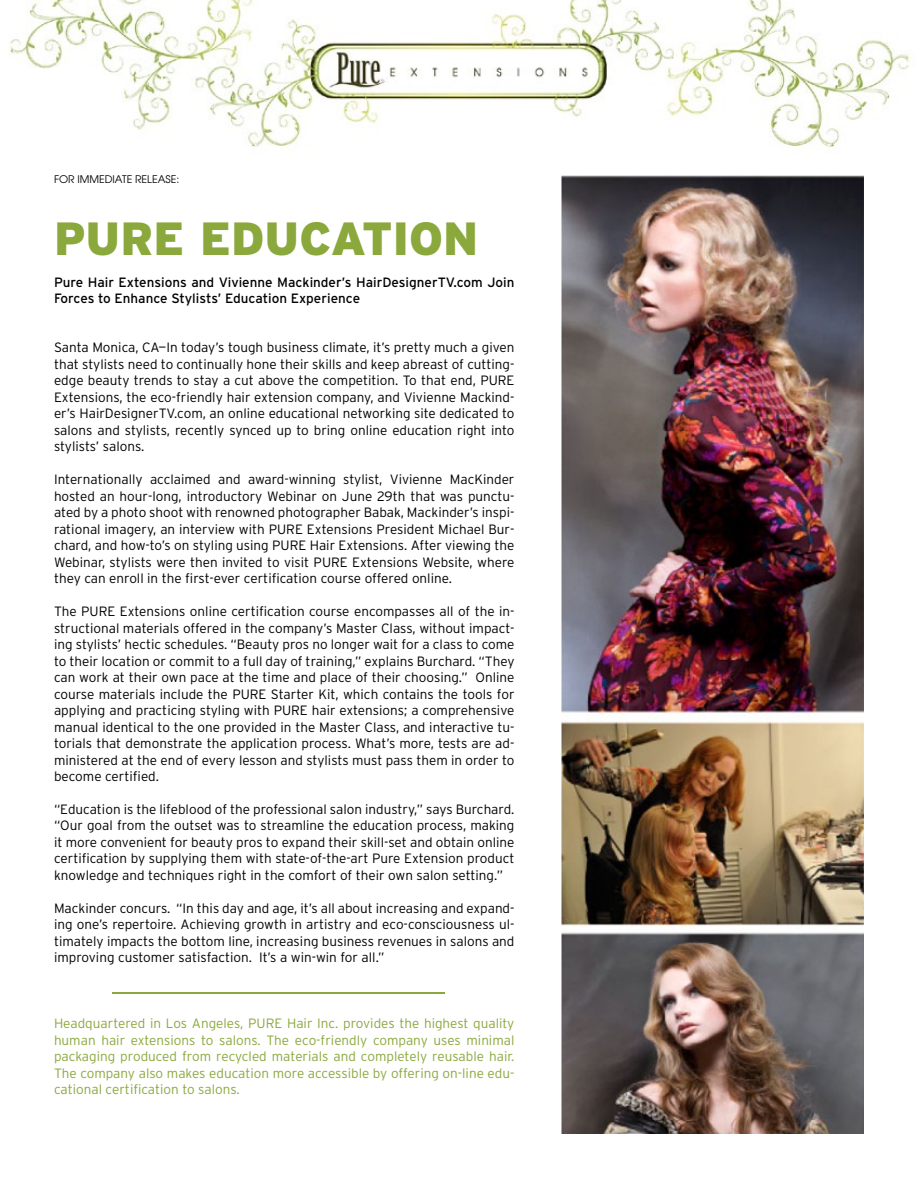
<style>
.page{position:relative;width:918px;height:1188px;background:#fff}
.page>*{position:absolute;margin:0;border:0;box-sizing:border-box;transform-origin:0 0}
.t1{font:900 46.5px "Interstate";color:#8aa83c}
.t2{font:300 13.5px/16.5px "Interstate";color:#000;text-align:justify}
.t3{font:300 13.5px/16.5px "Interstate";color:#8aa83c;text-align:justify}
.t4{font:13.5px/16.2px "Interstate";color:#000}
.t5{font:10.5px "Avant Garde";color:#000}
</style>
<div class="page">
<img style="left:562px;top:175px;width:302px;height:959px">
<hr style="left:112px;top:992px;width:333px;height:1px;background:#8aa83c">
<img style="left:9px;top:0;width:902px;height:149px">
<p class="t5" style="left:54px;top:173px;width:127px">FOR IMMEDIATE RELEASE:</p>
<h1 class="t1" style="left:54px;top:212px;width:426px">PURE EDUCATION</h1>
<p class="t4" style="left:54px;top:274px;width:462px">Pure Hair Extensions and Vivienne Mackinder’s HairDesignerTV.com Join<br>Forces to Enhance Stylists’ Education Experience</p>
<p class="t2" style="left:54px;top:339px;width:462px">Santa Monica, CA—In today’s tough business climate, it’s pretty much a given that stylists need to continually hone their skills and keep abreast of cutting&shy;edge beauty trends to stay a cut above the competition. To that end, PURE Extensions, the eco-friendly hair extension company, and Vivienne Mackind&shy;er’s HairDesignerTV.com, an online educational networking site dedicated to salons and stylists, recently synced up to bring online education right into stylists’ salons.</p>
<p class="t2" style="left:54px;top:471px;width:462px">Internationally acclaimed and award-winning stylist, Vivienne MacKinder hosted an hour-long, introductory Webinar on June 29th that was punctu&shy;ated by a photo shoot with renowned photographer Babak, Mackinder’s inspi&shy;rational imagery, an interview with PURE Extensions President Michael Bur&shy;chard, and how-to’s on styling using PURE Hair Extensions. After viewing the Webinar, stylists were then invited to visit PURE Extensions Website, where they can enroll in the first-ever certification course offered online.</p>
<p class="t2" style="left:54px;top:603px;width:462px">The PURE Extensions online certification course encompasses all of the in&shy;structional materials offered in the company’s Master Class, without impact&shy;ing stylists’ hectic schedules. “Beauty pros no longer wait for a class to come to their location or commit to a full day of training,” explains Burchard. “They can work at their own pace at the time and place of their choosing.” Online course materials include the PURE Starter Kit, which contains the tools for applying and practicing styling with PURE hair extensions; a comprehensive manual identical to the one provided in the Master Class, and interactive tu&shy;torials that demonstrate the application process. What’s more, tests are ad&shy;ministered at the end of every lesson and stylists must pass them in order to become certified.</p>
<p class="t2" style="left:54px;top:801px;width:462px">“Education is the lifeblood of the professional salon industry,” says Burchard. “Our goal from the outset was to streamline the education process, making it more convenient for beauty pros to expand their skill-set and obtain online certification by supplying them with state-of-the-art Pure Extension product knowledge and techniques right in the comfort of their own salon setting.”</p>
<p class="t2" style="left:54px;top:900px;width:462px">Mackinder concurs. “In this day and age, it’s all about increasing and expand&shy;ing one’s repertoire. Achieving growth in artistry and eco-consciousness ul&shy;timately impacts the bottom line, increasing business revenues in salons and improving customer satisfaction. It’s a win-win for all.”</p>
<p class="t3" style="left:54px;top:1015px;width:462px">Headquartered in Los Angeles, PURE Hair Inc. provides the highest quality human hair extensions to salons. The eco-friendly company uses minimal packaging produced from recycled materials and completely reusable hair.<br>The company also makes education more accessible by offering on-line edu&shy;cational certification to salons.</p>
</div>
